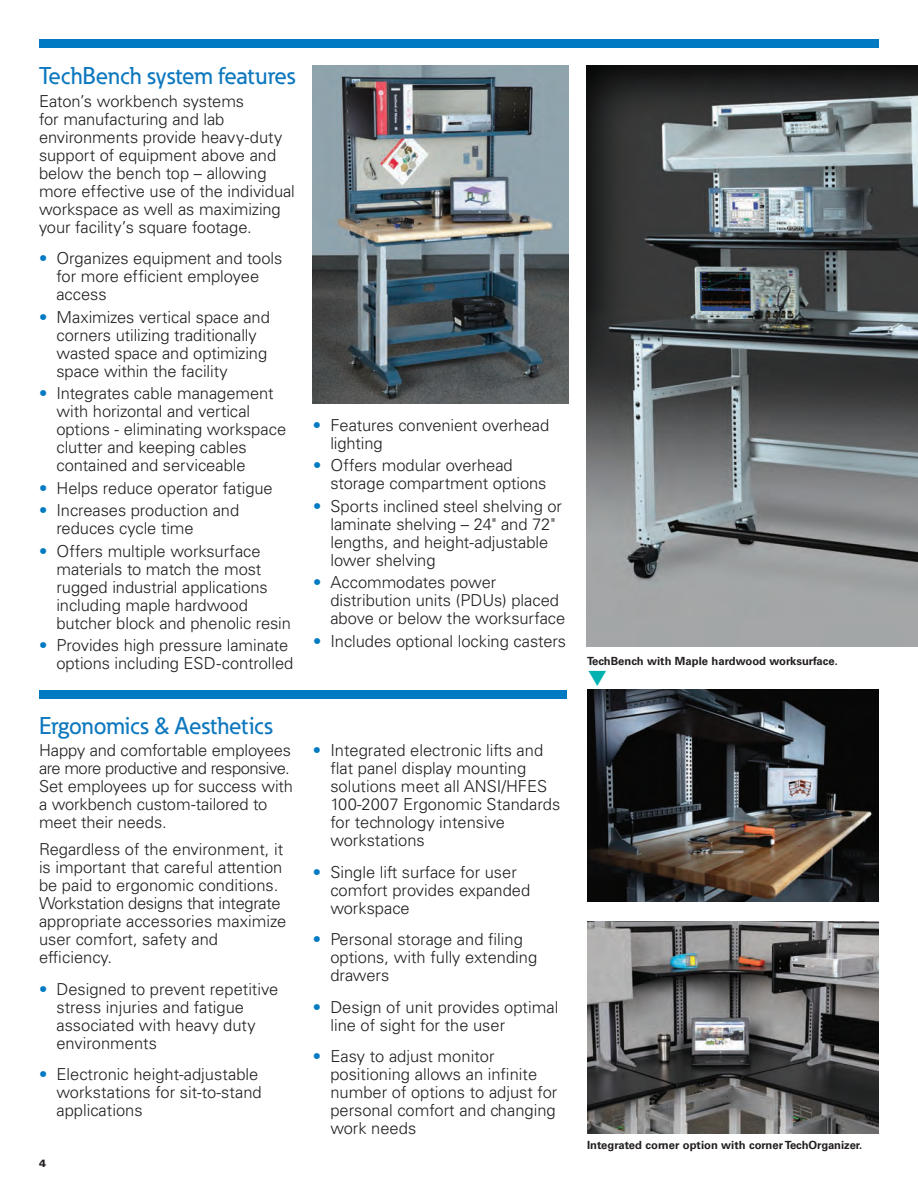
<style>
.page{position:relative;width:918px;height:1188px;background:#fff}
.page>*{position:absolute;margin:0;border:0;box-sizing:border-box;transform-origin:0 0}
._16_18_Eaton_Medium{font:500 24px "Eaton";color:#0e78bf}
.Body11_12_p9{font:300 16.5px/18px "Univers LT Std";color:#231f20}
.ItalicBold_Black_sub{font:300 16.5px/18px "Univers LT Std";letter-spacing:-.01em;color:#231f20}
._05_Caption_Head{font:700 11.25px "Univers LT Std";color:#231f20}
._00_Folio_Flush_Left{font:900 10.5px "Univers LT Std";color:#231f20}
.s1{color:#007ac2}
</style>
<div class="page">
<div style="left:39px;top:39px;width:840px;height:9px;background:#007ac2"></div>
<div style="left:39px;top:690px;width:528px;height:9px;background:#007ac2"></div>
<img style="left:587px;top:690px;width:292px;height:212px">
<img style="left:587px;top:921px;width:292px;height:213px">
<img style="left:313px;top:66px;width:256px;height:337px">
<img style="left:587px;top:66px;width:331px;height:581px">
<p class="_16_18_Eaton_Medium" style="left:39px;top:61px;width:258px">TechBench system features</p>
<p class="Body11_12_p9" style="left:39px;top:92px;width:257px">Eaton’s workbench systems<br>for manufacturing and lab environments provide heavy-duty support of equipment above and below the bench top – allowing more effective use of the individual workspace as well as maximizing your facility’s square footage.</p>
<p class="Body11_12_p9" style="left:56px;top:249px;width:228px;text-indent:-17px"><span class="s1">•</span> Organizes equipment and tools for more efficient employee access</p>
<p class="Body11_12_p9" style="left:56px;top:308px;width:215px;text-indent:-17px"><span class="s1">•</span> Maximizes vertical space and corners utilizing traditionally wasted space and optimizing space within the facility</p>
<p class="Body11_12_p9" style="left:56px;top:384px;width:231px;text-indent:-17px"><span class="s1">•</span> Integrates cable management with horizontal and vertical options - eliminating workspace clutter and keeping cables contained and serviceable</p>
<p class="Body11_12_p9" style="left:39px;top:479px;width:235px"><span class="s1">•</span> Helps reduce operator fatigue</p>
<p class="Body11_12_p9" style="left:56px;top:501px;width:184px;text-indent:-17px"><span class="s1">•</span> Increases production and reduces cycle time</p>
<p class="Body11_12_p9" style="left:56px;top:542px;width:236px;text-indent:-17px"><span class="s1">•</span> Offers multiple worksurface materials to match the most rugged industrial applications including maple hardwood butcher block and phenolic resin</p>
<p class="Body11_12_p9" style="left:56px;top:636px;width:238px;text-indent:-17px"><span class="s1">•</span> Provides high pressure laminate options including ESD-controlled</p>
<p class="_16_18_Eaton_Medium" style="left:39px;top:711px;width:235px">Ergonomics &amp; Aesthetics</p>
<p class="ItalicBold_Black_sub" style="left:39px;top:742px;width:255px">Happy and comfortable employees are more productive and responsive.<br>Set employees up for success with a workbench custom-tailored to meet their needs.</p>
<p class="Body11_12_p9" style="left:39px;top:841px;width:249px">Regardless of the environment, it is important that careful attention be paid to ergonomic conditions.<br>Workstation designs that integrate appropriate accessories maximize user comfort, safety and efficiency.</p>
<p class="Body11_12_p9" style="left:56px;top:980px;width:223px;text-indent:-17px"><span class="s1">•</span> Designed to prevent repetitive stress injuries and fatigue associated with heavy duty environments</p>
<p class="Body11_12_p9" style="left:56px;top:1066px;width:207px;text-indent:-17px"><span class="s1">•</span> Electronic height-adjustable workstations for sit-to-stand applications</p>
<p class="_00_Folio_Flush_Left" style="left:39px;top:1157px;width:9px">4</p>
<p class="Body11_12_p9" style="left:330px;top:416px;width:220px;text-indent:-17px"><span class="s1">•</span> Features convenient overhead lighting</p>
<p class="Body11_12_p9" style="left:330px;top:456px;width:218px;text-indent:-17px"><span class="s1">•</span> Offers modular overhead storage compartment options</p>
<p class="Body11_12_p9" style="left:330px;top:497px;width:233px;text-indent:-17px"><span class="s1">•</span> Sports inclined steel shelving or laminate shelving – 24" and 72" lengths, and height-adjustable lower shelving</p>
<p class="Body11_12_p9" style="left:330px;top:573px;width:236px;text-indent:-17px"><span class="s1">•</span> Accommodates power distribution units (PDUs) placed above or below the worksurface</p>
<p class="Body11_12_p9" style="left:313px;top:632px;width:255px"><span class="s1">•</span> Includes optional locking casters</p>
<p class="Body11_12_p9" style="left:330px;top:742px;width:231px;text-indent:-17px"><span class="s1">•</span> Integrated electronic lifts and flat panel display mounting solutions meet all ANSI/HFES<br>100-2007 Ergonomic Standards for technology intensive workstations</p>
<p class="Body11_12_p9" style="left:330px;top:863px;width:201px;text-indent:-17px"><span class="s1">•</span> Single lift surface for user comfort provides expanded workspace</p>
<p class="Body11_12_p9" style="left:330px;top:931px;width:208px;text-indent:-17px"><span class="s1">•</span> Personal storage and filing options, with fully extending drawers</p>
<p class="Body11_12_p9" style="left:330px;top:998px;width:229px;text-indent:-17px"><span class="s1">•</span> Design of unit provides optimal line of sight for the user</p>
<p class="Body11_12_p9" style="left:330px;top:1048px;width:229px;text-indent:-17px"><span class="s1">•</span> Easy to adjust monitor positioning allows an infinite number of options to adjust for personal comfort and changing work needs</p>
<p class="_05_Caption_Head" style="left:587px;top:655px;width:252px">TechBench with Maple hardwood worksurface.</p>
<p class="_05_Caption_Head" style="left:587px;top:1138px;width:277px">Integrated corner option with corner TechOrganizer.</p>
</div>
